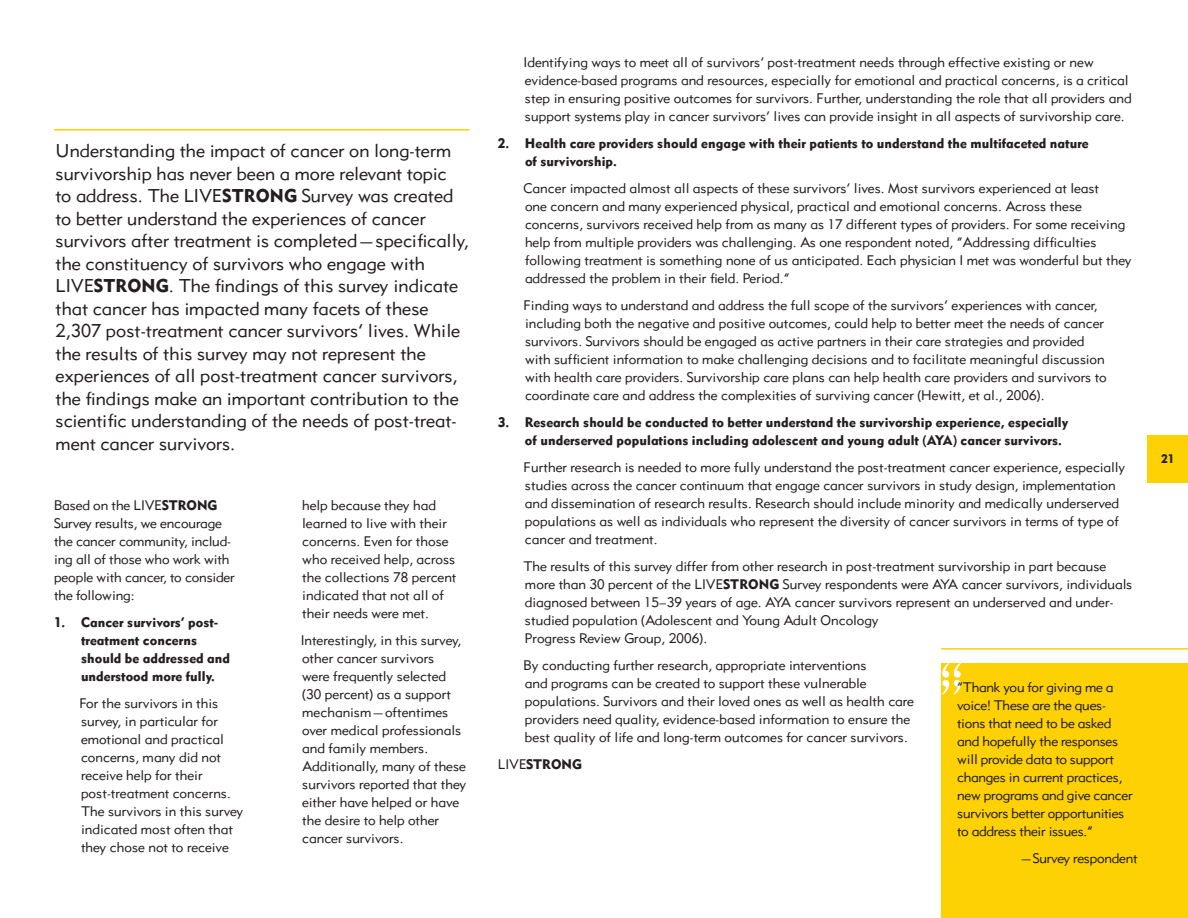
<style>
.page{position:relative;width:1188px;height:918px;background:#fff}
.page>*{position:absolute;margin:0;border:0;box-sizing:border-box;transform-origin:0 0}
.t1{font:69px "Mrs Eaves Roman";color:#fff}
.Body_Copy{font:18px/22.5px "Cg Gothic No 2";letter-spacing:.01em;color:#231f20}
.Body_Copy-2{font:13.5px/18px "Cg Gothic No 2";letter-spacing:.01em;color:#231f20}
.Body_Copy-3{font:13.5px/18px "Cg Gothic No 3";letter-spacing:.01em;color:#231f20}
.Body_Copy-4{font:13.5px/18px "Cg Gothic No 2";letter-spacing:-.01em;color:#231f20}
.t2{font:12px "Cg Gothic No 3";color:#231f20}
.s1{font-family:"Cg Gothic No 3"}
.s2{font-family:"Cg Gothic No 2"}
</style>
<div class="page">
<div style="left:1148px;top:435px;width:40px;height:48px;background:#fed105"></div>
<hr style="left:54px;top:129px;width:416px;height:1px;background:#fed105">
<div style="left:941px;top:663px;width:247px;height:255px;background:#fed105"></div>
<hr style="left:941px;top:648px;width:247px;height:2px;background:#fed105">
<p class="Body_Copy" style="left:55px;top:140px;width:415px">Understanding the impact of cancer on long-term survivorship has never been a more relevant topic<br>to address. The LIVE<span class="s1">STRONG</span> Survey was created to better understand the experiences of cancer survivors after treatment is completed—specifically, the constituency of survivors who engage with LIVE<span class="s1">STRONG</span>. The findings of this survey indicate that cancer has impacted many facets of these 2,307 post-treatment cancer survivors’ lives. While the results of this survey may not represent the experiences of all post-treatment cancer survivors, the findings make an important contribution to the scientific understanding of the needs of post-treat&shy;ment cancer survivors.</p>
<p class="Body_Copy-2" style="left:54px;top:496px;width:182px">Based on the LIVE<span class="s1">STRONG<br></span>Survey results, we encourage the cancer community, includ&shy;ing all of those who work with people with cancer, to consider the following:</p>
<p class="Body_Copy-3" style="left:81px;top:613px;width:151px;text-indent:-27px">1. Cancer survivors’ post&shy;treatment concerns should be addressed and understood more fully.</p>
<p class="Body_Copy-2" style="left:80px;top:694px;width:165px">For the survivors in this survey, in particular for emotional and practical concerns, many did not receive help for their post-treatment concerns.<br>The survivors in this survey indicated most often that they chose not to receive</p>
<p class="Body_Copy-2" style="left:302px;top:496px;width:156px">help because they had learned to live with their concerns. Even for those who received help, across the collections 78 percent indicated that not all of their needs were met.</p>
<p class="Body_Copy-2" style="left:301px;top:631px;width:167px">Interestingly, in this survey, other cancer survivors<br>were frequently selected (30 percent) as a support mechanism—oftentimes over medical professionals and family members.<br>Additionally, many of these survivors reported that they either have helped or have the desire to help other cancer survivors.</p>
<p class="Body_Copy-2" style="left:523px;top:53px;width:610px">Identifying ways to meet all of survivors’ post-treatment needs through effective existing or new evidence-based programs and resources, especially for emotional and practical concerns, is a critical step in ensuring positive outcomes for survivors. Further, understanding the role that all providers and support systems play in cancer survivors’ lives can provide insight in all aspects of survivorship care.</p>
<p class="Body_Copy-3" style="left:525px;top:134px;width:565px;text-indent:-27px">2. Health care providers should engage with their patients to understand the multifaceted nature of survivorship.</p>
<p class="Body_Copy-2" style="left:524px;top:179px;width:610px">Cancer impacted almost all aspects of these survivors’ lives. Most survivors experienced at least<br>one concern and many experienced physical, practical and emotional concerns. Across these concerns, survivors received help from as many as 17 different types of providers. For some receiving help from multiple providers was challenging. As one respondent noted, “Addressing difficulties following treatment is something none of us anticipated. Each physician I met was wonderful but they addressed the problem in their field. Period.”</p>
<p class="Body_Copy-2" style="left:524px;top:296px;width:585px">Finding ways to understand and address the full scope of the survivors’ experiences with cancer, including both the negative and positive outcomes, could help to better meet the needs of cancer survivors. Survivors should be engaged as active partners in their care strategies and provided with sufficient information to make challenging decisions and to facilitate meaningful discussion with health care providers. Survivorship care plans can help health care providers and survivors to coordinate care and address the complexities of surviving cancer (Hewitt, et al., 2006).</p>
<p class="Body_Copy-3" style="left:525px;top:413px;width:545px;text-indent:-27px">3. Research should be conducted to better understand the survivorship experience, especially of underserved populations including adolescent and young adult (AYA) cancer survivors.</p>
<p class="Body_Copy-2" style="left:523px;top:458px;width:603px">Further research is needed to more fully understand the post-treatment cancer experience, especially studies across the cancer continuum that engage cancer survivors in study design, implementation and dissemination of research results. Research should include minority and medically underserved populations as well as individuals who represent the diversity of cancer survivors in terms of type of cancer and treatment.</p>
<p class="Body_Copy-2" style="left:523px;top:557px;width:610px">The results of this survey differ from other research in post-treatment survivorship in part because more than 30 percent of the LIVE<span class="s1">STRONG</span> Survey respondents were AYA cancer survivors, individuals diagnosed between 15–39 years of age. AYA cancer survivors represent an underserved and under&shy;studied population (Adolescent and Young Adult Oncology<br>Progress Review Group, 2006).</p>
<p class="Body_Copy-2" style="left:523px;top:656px;width:392px">By conducting further research, appropriate interventions<br>and programs can be created to support these vulnerable populations. Survivors and their loved ones as well as health care providers need quality, evidence-based information to ensure the best quality of life and long-term outcomes for cancer survivors.</p>
<p class="Body_Copy-3" style="left:498px;top:755px;width:85px"><span class="s2">LIVE</span>STRONG</p>
<p class="t1" style="left:937px;top:648px;width:30px">“</p>
<p class="t1" style="left:937px;top:664px;width:30px">”</p>
<p class="Body_Copy-4" style="left:957px;top:679px;width:177px">“Thank you for giving me a voice! These are the ques&shy;tions that need to be asked and hopefully the responses will provide data to support changes in current practices, new programs and give cancer survivors better opportunities to address their issues.”</p>
<p class="Body_Copy-4" style="left:1020px;top:850px;width:119px">—Survey respondent</p>
<p class="t2" style="left:1161px;top:452px;width:15px">21</p>
</div>
